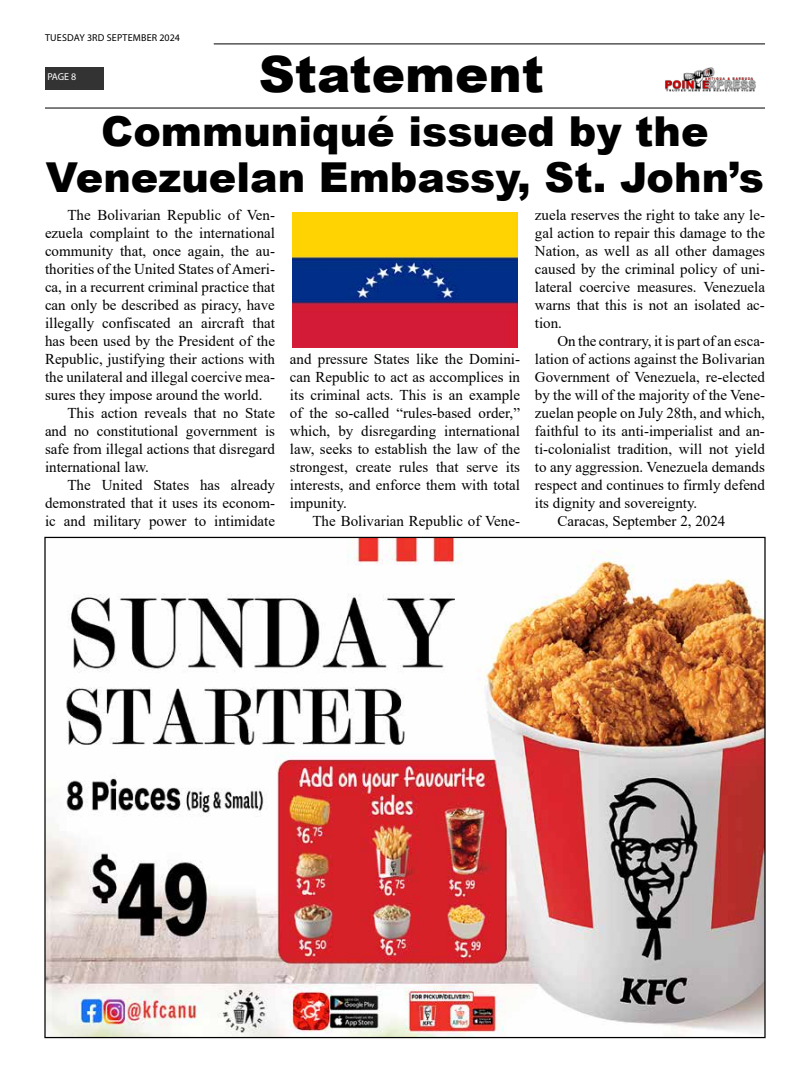
<style>
.page{position:relative;width:810px;height:1080px;background:#fff}
.page>*{position:absolute;margin:0;border:0;box-sizing:border-box;transform-origin:0 0}
.t1{font:900 50px "Arial";color:#000}
.t2{font:900 41.25px/46.2px "Arial";color:#000;text-align:center}
.t3{font:15px/18px "Times New Roman";color:#000;text-align:justify}
.t4{font:10px "Myriad Pro";letter-spacing:.02em;color:#000}
.t5{font:10px "Myriad Pro";color:#fff}
</style>
<div class="page">
<hr style="left:214px;top:43px;width:551px;height:2px;background:#333">
<div style="left:45px;top:67px;width:58px;height:22px;background:#333"></div>
<img style="left:665px;top:67px;width:91px;height:25px">
<hr style="left:45px;top:107px;width:720px;height:2px;background:#333">
<img style="left:46px;top:539px;width:718px;height:497px">
<img style="left:292px;top:212px;width:226px;height:136px">
<p class="t4" style="left:45px;top:31px;width:136px">TUESDAY 3RD SEPTEMBER 2024</p>
<p class="t5" style="left:47px;top:71px;width:31px">PAGE 8</p>
<h1 class="t1" style="left:259px;top:38px;width:287px">Statement</h1>
<h2 class="t2" style="left:46px;top:107px;width:720px">Communiqué issued by the<br>Venezuelan Embassy, St. John’s</h2>
<p class="t3" style="left:68px;top:206px;width:209px">The Bolivarian Republic of Ven-</p>
<p class="t3" style="left:45px;top:224px;width:232px">ezuela complaint to the international</p>
<p class="t3" style="left:45px;top:242px;width:232px">community that, once again, the au-</p>
<p class="t3" style="left:45px;top:260px;width:232px">thorities of the United States of Ameri-</p>
<p class="t3" style="left:45px;top:278px;width:232px">ca, in a recurrent criminal practice that</p>
<p class="t3" style="left:45px;top:296px;width:231px">can only be described as piracy, have</p>
<p class="t3" style="left:45px;top:314px;width:232px">illegally confiscated an aircraft that</p>
<p class="t3" style="left:45px;top:332px;width:232px">has been used by the President of the</p>
<p class="t3" style="left:45px;top:350px;width:232px">Republic, justifying their actions with</p>
<p class="t3" style="left:45px;top:368px;width:231px">the unilateral and illegal coercive mea-</p>
<p class="t3" style="left:45px;top:386px;width:219px">sures they impose around the world.</p>
<p class="t3" style="left:68px;top:404px;width:209px">This action reveals that no State</p>
<p class="t3" style="left:45px;top:422px;width:232px">and no constitutional government is</p>
<p class="t3" style="left:45px;top:440px;width:232px">safe from illegal actions that disregard</p>
<p class="t3" style="left:45px;top:458px;width:105px">international law.</p>
<p class="t3" style="left:68px;top:476px;width:209px">The United States has already</p>
<p class="t3" style="left:45px;top:494px;width:231px">demonstrated that it uses its econom-</p>
<p class="t3" style="left:45px;top:512px;width:232px">ic and military power to intimidate</p>
<p class="t3" style="left:290px;top:350px;width:232px">and pressure States like the Domini&shy;can Republic to act as accomplices in its criminal acts. This is an example of the so-called “rules-based order,” which, by disregarding international law, seeks to establish the law of the strongest, create rules that serve its interests, and enforce them with total impunity.</p>
<p class="t3" style="left:312px;top:512px;width:209px">The Bolivarian Republic of Vene-</p>
<p class="t3" style="left:535px;top:206px;width:232px">zuela reserves the right to take any le&shy;gal action to repair this damage to the Nation, as well as all other damages caused by the criminal policy of uni&shy;lateral coercive measures. Venezuela warns that this is not an isolated ac&shy;tion.</p>
<p class="t3" style="left:557px;top:332px;width:209px">On the contrary, it is part of an esca-</p>
<p class="t3" style="left:535px;top:350px;width:232px">lation of actions against the Bolivarian</p>
<p class="t3" style="left:535px;top:368px;width:232px">Government of Venezuela, re-elected</p>
<p class="t3" style="left:535px;top:386px;width:232px">by the will of the majority of the Vene-</p>
<p class="t3" style="left:535px;top:404px;width:231px">zuelan people on July 28th, and which,</p>
<p class="t3" style="left:535px;top:422px;width:232px">faithful to its anti-imperialist and an-</p>
<p class="t3" style="left:535px;top:440px;width:232px">ti-colonialist tradition, will not yield</p>
<p class="t3" style="left:535px;top:458px;width:232px">to any aggression. Venezuela demands</p>
<p class="t3" style="left:535px;top:476px;width:232px">respect and continues to firmly defend</p>
<p class="t3" style="left:535px;top:494px;width:164px">its dignity and sovereignty.</p>
<p class="t3" style="left:557px;top:512px;width:169px">Caracas, September 2, 2024</p>
</div>
